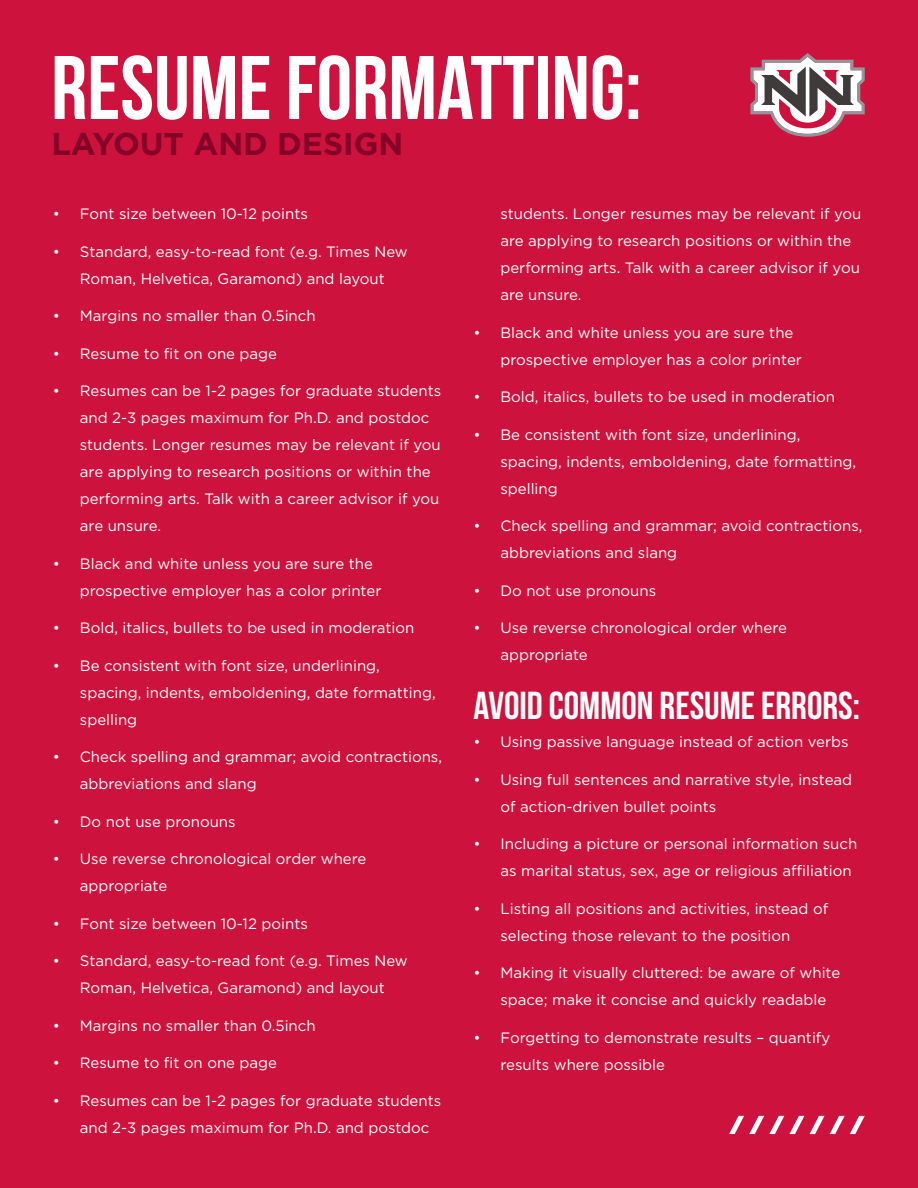
<style>
.page{position:relative;width:918px;height:1188px;background:#cd123d}
.page>*{position:absolute;margin:0;border:0;box-sizing:border-box;transform-origin:0 0}
.t1{font:700 90px "Bebas Neue";color:#fff}
.t2{font:700 39px "Bebas Neue";color:#fff}
.t3{font:700 31.5px "Gotham";color:#840128}
.t4{font:15px/27px "Gotham";color:#fff}
</style>
<div class="page">
<svg style="left:750px;top:53px;width:115px;height:84px"></svg>
<svg style="left:729px;top:1116px;width:75px;height:18px"></svg>
<svg style="left:810px;top:1116px;width:55px;height:18px"></svg>
<h1 class="t1" style="left:51px;top:35px;width:592px">RESUME FORMATTING:</h1>
<h3 class="t3" style="left:51px;top:129px;width:353px">LAYOUT AND DESIGN</h3>
<p class="t4" style="left:53px;top:201px;width:256px">• Font size between 10-12 points</p>
<p class="t4" style="left:53px;top:239px;width:356px;text-align:center">• Standard, easy-to-read font (e.g. Times New<br>Roman, Helvetica, Garamond) and layout</p>
<p class="t4" style="left:53px;top:303px;width:264px">• Margins no smaller than 0.5inch</p>
<p class="t4" style="left:53px;top:341px;width:226px">• Resume to fit on one page</p>
<p class="t4" style="left:80px;top:378px;width:363px;text-indent:-27px">• Resumes can be 1-2 pages for graduate students and 2-3 pages maximum for Ph.D. and postdoc students. Longer resumes may be relevant if you are applying to research positions or within the performing arts. Talk with a career advisor if you are unsure.</p>
<p class="t4" style="left:80px;top:551px;width:303px;text-indent:-27px">• Black and white unless you are sure the prospective employer has a color printer</p>
<p class="t4" style="left:53px;top:615px;width:363px">• Bold, italics, bullets to be used in moderation</p>
<p class="t4" style="left:80px;top:653px;width:357px;text-indent:-27px">• Be consistent with font size, underlining, spacing, indents, emboldening, date formatting, spelling</p>
<p class="t4" style="left:80px;top:744px;width:364px;text-indent:-27px">• Check spelling and grammar; avoid contractions, abbreviations and slang</p>
<p class="t4" style="left:53px;top:809px;width:184px">• Do not use pronouns</p>
<p class="t4" style="left:80px;top:846px;width:288px;text-indent:-27px">• Use reverse chronological order where appropriate</p>
<p class="t4" style="left:53px;top:911px;width:256px">• Font size between 10-12 points</p>
<p class="t4" style="left:53px;top:948px;width:356px;text-align:center">• Standard, easy-to-read font (e.g. Times New<br>Roman, Helvetica, Garamond) and layout</p>
<p class="t4" style="left:53px;top:1013px;width:264px">• Margins no smaller than 0.5inch</p>
<p class="t4" style="left:53px;top:1050px;width:226px">• Resume to fit on one page</p>
<p class="t4" style="left:80px;top:1088px;width:363px;text-indent:-27px">• Resumes can be 1-2 pages for graduate students and 2-3 pages maximum for Ph.D. and postdoc</p>
<p class="t4" style="left:500px;top:201px;width:362px">students. Longer resumes may be relevant if you are applying to research positions or within the performing arts. Talk with a career advisor if you are unsure.</p>
<p class="t4" style="left:500px;top:320px;width:303px;text-indent:-27px">• Black and white unless you are sure the prospective employer has a color printer</p>
<p class="t4" style="left:473px;top:384px;width:363px">• Bold, italics, bullets to be used in moderation</p>
<p class="t4" style="left:500px;top:422px;width:357px;text-indent:-27px">• Be consistent with font size, underlining, spacing, indents, emboldening, date formatting, spelling</p>
<p class="t4" style="left:500px;top:513px;width:364px;text-indent:-27px">• Check spelling and grammar; avoid contractions, abbreviations and slang</p>
<p class="t4" style="left:473px;top:578px;width:184px">• Do not use pronouns</p>
<p class="t4" style="left:500px;top:615px;width:288px;text-indent:-27px">• Use reverse chronological order where appropriate</p>
<h2 class="t2" style="left:473px;top:683px;width:388px">AVOID COMMON RESUME ERRORS:</h2>
<p class="t4" style="left:473px;top:729px;width:377px">• Using passive language instead of action verbs</p>
<p class="t4" style="left:500px;top:767px;width:353px;text-indent:-27px">• Using full sentences and narrative style, instead of action-driven bullet points</p>
<p class="t4" style="left:500px;top:831px;width:358px;text-indent:-27px">• Including a picture or personal information such as marital status, sex, age or religious affiliation</p>
<p class="t4" style="left:500px;top:896px;width:329px;text-indent:-27px">• Listing all positions and activities, instead of selecting those relevant to the position</p>
<p class="t4" style="left:500px;top:960px;width:341px;text-indent:-27px">• Making it visually cluttered: be aware of white space; make it concise and quickly readable</p>
<p class="t4" style="left:500px;top:1025px;width:331px;text-indent:-27px">• Forgetting to demonstrate results – quantify results where possible</p>
</div>
